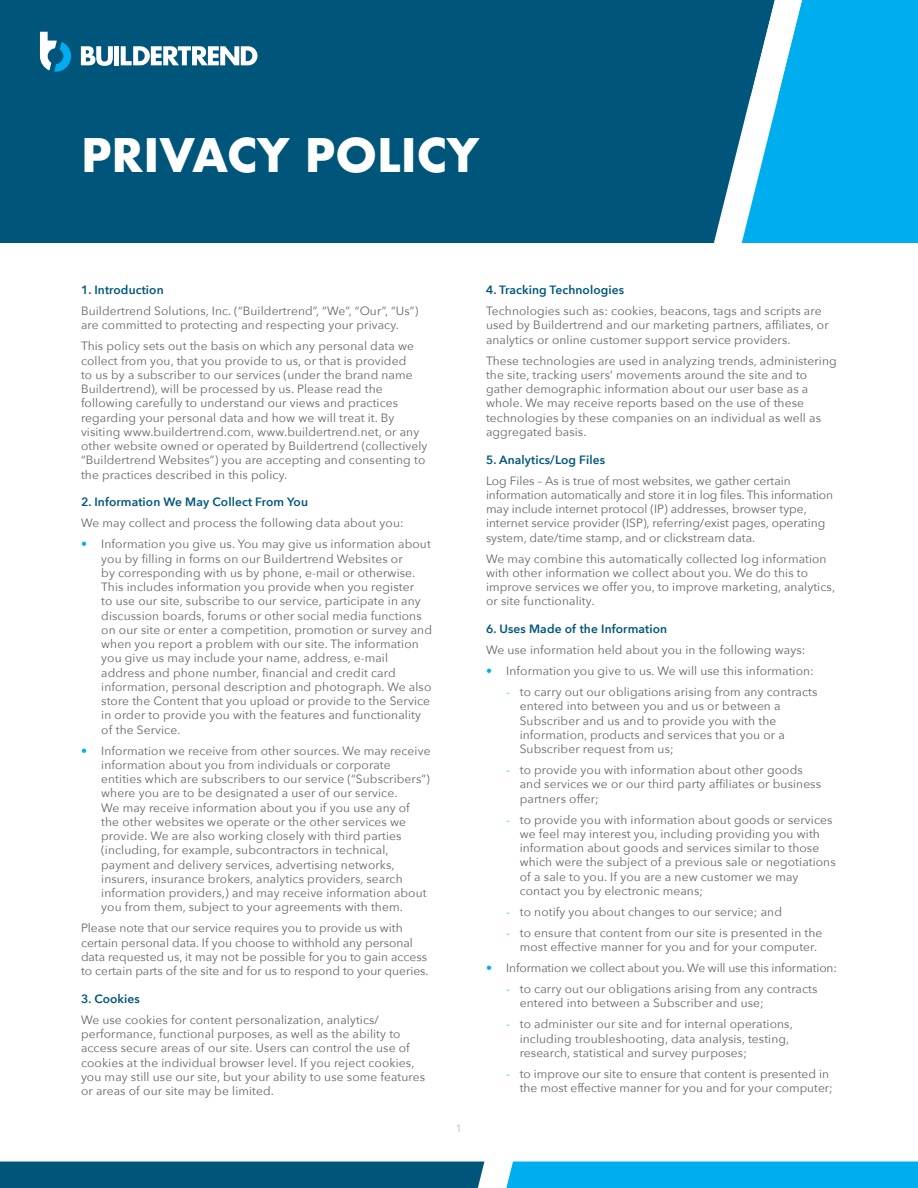
<style>
.page{position:relative;width:918px;height:1188px;background:#fff}
.page>*{position:absolute;margin:0;border:0;box-sizing:border-box;transform-origin:0 0}
.t1{font:700 45px "Futura";color:#fff}
.Body_Copy{font:12px/14.2px "Avenir Next";letter-spacing:.01em;color:#63656a}
.Body_Header{font:600 12px "Avenir Next";letter-spacing:.01em;color:#00567a}
.Body_Copy-2{font:12px "Avenir Next";letter-spacing:-.01em;color:#63656a}
.t2{font:10.5px "Avenir Next";color:#bababa}
.s1{color:#00aeef}
</style>
<div class="page">
<div style="left:0;top:1162px;width:484px;height:26px;background:#00567a"></div>
<div style="left:506px;top:1162px;width:412px;height:26px;background:#00aeef"></div>
<div style="left:0;top:0;width:742px;height:243px;background:#00567a"></div>
<svg style="left:742px;top:0;width:176px;height:243px"></svg>
<svg style="left:81px;top:46px;width:32px;height:20px"></svg>
<div style="left:114px;top:46px;width:5px;height:19px;background:#fff"></div>
<svg style="left:121px;top:46px;width:137px;height:19px"></svg>
<svg style="left:40px;top:32px;width:31px;height:40px"></svg>
<p class="t1" style="left:81px;top:123px;width:400px">PRIVACY POLICY</p>
<p class="Body_Header" style="left:81px;top:280px;width:84px">1. Introduction</p>
<p class="Body_Copy" style="left:81px;top:303px;width:339px">Buildertrend Solutions, Inc. (“Buildertrend”, “We”, “Our”, “Us”) are committed to protecting and respecting your privacy.</p>
<p class="Body_Copy" style="left:81px;top:339px;width:348px">This policy sets out the basis on which any personal data we collect from you, that you provide to us, or that is provided<br>to us by a subscriber to our services (under the brand name Buildertrend), will be processed by us. Please read the following carefully to understand our views and practices regarding your personal data and how we will treat it. By visiting www.buildertrend.com, www.buildertrend.net, or any other website owned or operated by Buildertrend (collectively “Buildertrend Websites”) you are accepting and consenting to the practices described in this policy.</p>
<p class="Body_Header" style="left:81px;top:492px;width:229px">2. Information We May Collect From You</p>
<p class="Body_Copy" style="left:81px;top:516px;width:324px">We may collect and process the following data about you:</p>
<p class="Body_Copy" style="left:101px;top:537px;width:332px;text-indent:-20px"><span class="s1">•</span> Information you give us. You may give us information about you by filling in forms on our Buildertrend Websites or<br>by corresponding with us by phone, e-mail or otherwise.<br>This includes information you provide when you register<br>to use our site, subscribe to our service, participate in any discussion boards, forums or other social media functions on our site or enter a competition, promotion or survey and when you report a problem with our site. The information you give us may include your name, address, e-mail address and phone number, financial and credit card information, personal description and photograph. We also store the Content that you upload or provide to the Service in order to provide you with the features and functionality of the Service.</p>
<p class="Body_Copy" style="left:101px;top:743px;width:331px;text-indent:-20px"><span class="s1">•</span> Information we receive from other sources. We may receive information about you from individuals or corporate entities which are subscribers to our service (“Subscribers”) where you are to be designated a user of our service.<br>We may receive information about you if you use any of the other websites we operate or the other services we provide. We are also working closely with third parties (including, for example, subcontractors in technical, payment and delivery services, advertising networks, insurers, insurance brokers, analytics providers, search information providers,) and may receive information about you from them, subject to your agreements with them.</p>
<p class="Body_Copy" style="left:81px;top:921px;width:349px">Please note that our service requires you to provide us with certain personal data. If you choose to withhold any personal data requested us, it may not be possible for you to gain access to certain parts of the site and for us to respond to your queries.</p>
<p class="Body_Header" style="left:81px;top:988px;width:60px">3. Cookies</p>
<p class="Body_Copy" style="left:81px;top:1012px;width:346px">We use cookies for content personalization, analytics/ performance, functional purposes, as well as the ability to access secure areas of our site. Users can control the use of cookies at the individual browser level. If you reject cookies, you may still use our site, but your ability to use some features or areas of our site may be limited.</p>
<p class="t2" style="left:456px;top:1119px;width:8px">1</p>
<p class="Body_Header" style="left:486px;top:280px;width:140px">4. Tracking Technologies</p>
<p class="Body_Copy" style="left:486px;top:303px;width:344px">Technologies such as: cookies, beacons, tags and scripts are used by Buildertrend and our marketing partners, affiliates, or analytics or online customer support service providers.</p>
<p class="Body_Copy" style="left:486px;top:353px;width:352px">These technologies are used in analyzing trends, administering the site, tracking users’ movements around the site and to gather demographic information about our user base as a whole. We may receive reports based on the use of these technologies by these companies on an individual as well as aggregated basis.</p>
<p class="Body_Header" style="left:486px;top:449px;width:121px">5. Analytics/Log Files</p>
<p class="Body_Copy" style="left:486px;top:473px;width:349px">Log Files – As is true of most websites, we gather certain information automatically and store it in log files. This information may include internet protocol (IP) addresses, browser type, internet service provider (ISP), referring/exist pages, operating system, date/time stamp, and or clickstream data.</p>
<p class="Body_Copy" style="left:486px;top:551px;width:351px">We may combine this automatically collected log information with other information we collect about you. We do this to improve services we offer you, to improve marketing, analytics, or site functionality.</p>
<p class="Body_Header" style="left:486px;top:619px;width:183px">6. Uses Made of the Information</p>
<p class="Body_Copy" style="left:486px;top:642px;width:321px">We use information held about you in the following ways:</p>
<p class="Body_Copy" style="left:486px;top:663px;width:329px"><span class="s1">•</span> Information you give to us. We will use this information:</p>
<p class="Body_Copy" style="left:520px;top:684px;width:299px;text-indent:-14px"><span class="s1">-</span> to carry out our obligations arising from any contracts entered into between you and us or between a Subscriber and us and to provide you with the information, products and services that you or a Subscriber request from us;</p>
<p class="Body_Copy" style="left:520px;top:762px;width:303px;text-indent:-14px"><span class="s1">-</span> to provide you with information about other goods and services we or our third party affiliates or business partners offer;</p>
<p class="Body_Copy" style="left:520px;top:812px;width:317px;text-indent:-14px"><span class="s1">-</span> to provide you with information about goods or services we feel may interest you, including providing you with information about goods and services similar to those which were the subject of a previous sale or negotiations of a sale to you. If you are a new customer we may contact you by electronic means;</p>
<p class="Body_Copy" style="left:506px;top:904px;width:277px"><span class="s1">-</span> to notify you about changes to our service; and</p>
<p class="Body_Copy" style="left:520px;top:925px;width:304px;text-indent:-14px"><span class="s1">-</span> to ensure that content from our site is presented in the most effective manner for you and for your computer.</p>
<p class="Body_Copy-2" style="left:486px;top:958px;width:353px"><span class="s1">•</span> Information we collect about you. We will use this information:</p>
<p class="Body_Copy" style="left:520px;top:981px;width:299px;text-indent:-14px"><span class="s1">-</span> to carry out our obligations arising from any contracts entered into between a Subscriber and use;</p>
<p class="Body_Copy" style="left:520px;top:1017px;width:275px;text-indent:-14px"><span class="s1">-</span> to administer our site and for internal operations, including troubleshooting, data analysis, testing, research, statistical and survey purposes;</p>
<p class="Body_Copy" style="left:520px;top:1066px;width:315px;text-indent:-14px"><span class="s1">-</span> to improve our site to ensure that content is presented in the most effective manner for you and for your computer;</p>
</div>
